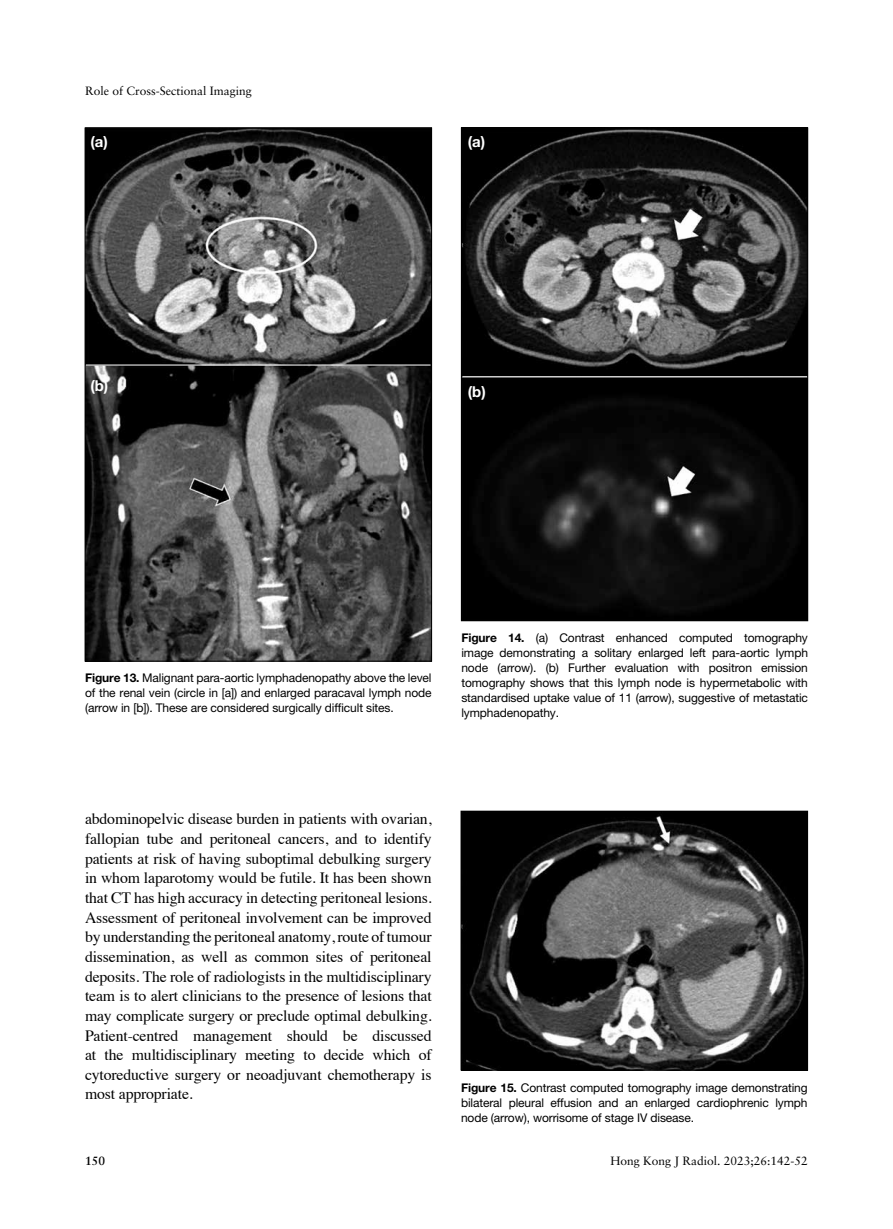
<style>
.page{position:relative;width:893px;height:1229px;background:#fff}
.page>*{position:absolute;margin:0;border:0;box-sizing:border-box;transform-origin:0 0}
.t1{font:15.75px/19.6px "Times";letter-spacing:-.01em;color:#000;text-align:justify}
.t2{font:700 15px "Helvetica Neue";color:#fff}
.t3{font:12px/15px "Helvetica Neue";letter-spacing:-.01em;color:#000;text-align:justify}
.t4{font:12px "Sabon";color:#000}
.t5{font:700 12px "Sabon";color:#000}
.s1{font-weight:700}
</style>
<div class="page">
<img style="left:87px;top:130px;width:343px;height:529px">
<img style="left:463px;top:130px;width:343px;height:489px">
<img style="left:463px;top:813px;width:343px;height:255px">
<div style="left:461px;top:811px;width:347px;height:259px;border:1px solid #000"></div>
<hr style="left:86px;top:365px;width:345px;height:1px;background:#fff">
<hr style="left:462px;top:376px;width:345px;height:1px;background:#fff">
<p class="t4" style="left:85px;top:84px;width:168px">Role of Cross-Sectional Imaging</p>
<p class="t2" style="left:90px;top:133px;width:19px">(a)</p>
<p class="t2" style="left:468px;top:133px;width:19px">(a)</p>
<p class="t2" style="left:90px;top:377px;width:20px">(b)</p>
<p class="t2" style="left:468px;top:382px;width:20px">(b)</p>
<p class="t3" style="left:85px;top:670px;width:348px"><span class="s1">Figure 13.</span> Malignant para-aortic lymphadenopathy above the level of the renal vein (circle in [a]) and enlarged paracaval lymph node (arrow in [b]). These are considered surgically difficult sites.</p>
<p class="t3" style="left:461px;top:630px;width:348px"><span class="s1">Figure 14.</span> (a) Contrast enhanced computed tomography image demonstrating a solitary enlarged left para-aortic lymph node (arrow). (b) Further evaluation with positron emission tomography shows that this lymph node is hypermetabolic with standardised uptake value of 11 (arrow), suggestive of metastatic lymphadenopathy.</p>
<p class="t1" style="left:85px;top:808px;width:348px">abdominopelvic disease burden in patients with ovarian, fallopian tube and peritoneal cancers, and to identify patients at risk of having suboptimal debulking surgery in whom laparotomy would be futile. It has been shown that CT has high accuracy in detecting peritoneal lesions.<br>Assessment of peritoneal involvement can be improved by understanding the peritoneal anatomy, route of tumour dissemination, as well as common sites of peritoneal deposits. The role of radiologists in the multidisciplinary team is to alert clinicians to the presence of lesions that may complicate surgery or preclude optimal debulking.<br>Patient-centred management should be discussed at the multidisciplinary meeting to decide which of cytoreductive surgery or neoadjuvant chemotherapy is most appropriate.</p>
<p class="t3" style="left:461px;top:1079px;width:348px"><span class="s1">Figure 15.</span> Contrast computed tomography image demonstrating bilateral pleural effusion and an enlarged cardiophrenic lymph node (arrow), worrisome of stage IV disease.</p>
<p class="t5" style="left:85px;top:1153px;width:22px">150</p>
<p class="t4" style="left:610px;top:1153px;width:199px">Hong Kong J Radiol. 2023;26:142-52</p>
</div>
